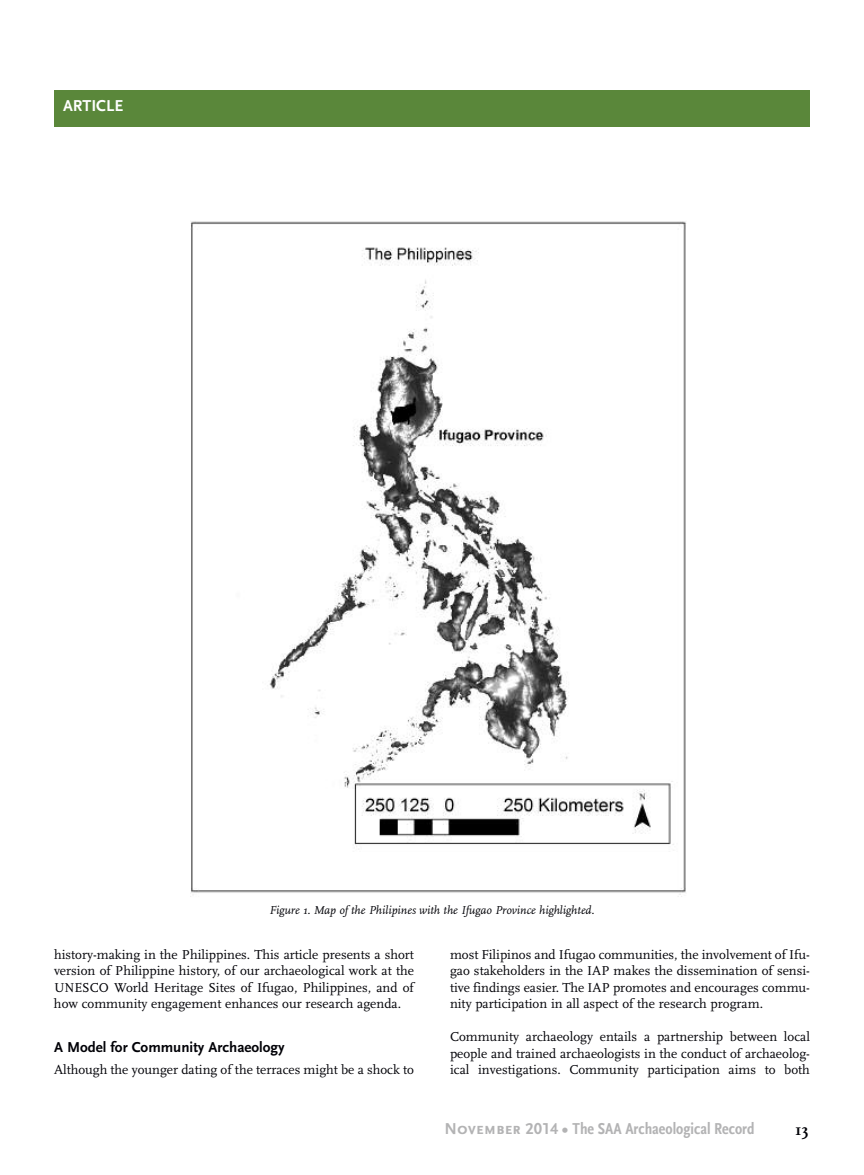
<style>
.page{position:relative;width:864px;height:1175px;background:#fff}
.page>*{position:absolute;margin:0;border:0;box-sizing:border-box;transform-origin:0 0}
.t1{font:16.5px "Scala Sans Bold Con";color:#b3b3b4}
.t2{font:700 16.5px "Scala Sans Caps";color:#fff}
.t3{font:700 16.5px "Scala";color:#000006}
.t4{font:700 15px "Scala Sans";color:#000006}
.t5{font:13.5px/16.5px "Scala LF";color:#000006;text-align:justify}
.t6{font:italic 12px "Scala";color:#000006}
.s1{font-family:"Scala Sans Caps";font-weight:700}
</style>
<div class="page">
<div style="left:54px;top:90px;width:756px;height:36px;background:#5a873a"></div>
<img style="left:190px;top:221px;width:496px;height:676px">
<p class="t2" style="left:63px;top:96px;width:62px">ARTICLE</p>
<p class="t6" style="left:270px;top:905px;width:326px">Figure 1. Map of the Philipines with the Ifugao Province highlighted.</p>
<p class="t5" style="left:54px;top:947px;width:362px">history-making in the Philippines. This article presents a short version of Philippine history, of our archaeological work at the UNESCO World Heritage Sites of Ifugao, Philippines, and of how community engagement enhances our research agenda.</p>
<p class="t4" style="left:54px;top:1037px;width:232px">A Model for Community Archaeology</p>
<p class="t5" style="left:54px;top:1062px;width:361px">Although the younger dating of the terraces might be a shock to</p>
<p class="t5" style="left:450px;top:947px;width:362px">most Filipinos and Ifugao communities, the involvement of Ifu&shy;gao stakeholders in the IAP makes the dissemination of sensi&shy;tive findings easier. The IAP promotes and encourages commu&shy;nity participation in all aspect of the research program.</p>
<p class="t5" style="left:450px;top:1029px;width:362px">Community archaeology entails a partnership between local people and trained archaeologists in the conduct of archaeolog&shy;ical investigations. Community participation aims to both</p>
<p class="t1" style="left:445px;top:1118px;width:311px"><span class="s1">November 2014 •</span> The SAA Archaeological Record</p>
<p class="t3" style="left:795px;top:1122px;width:15px">13</p>
</div>
